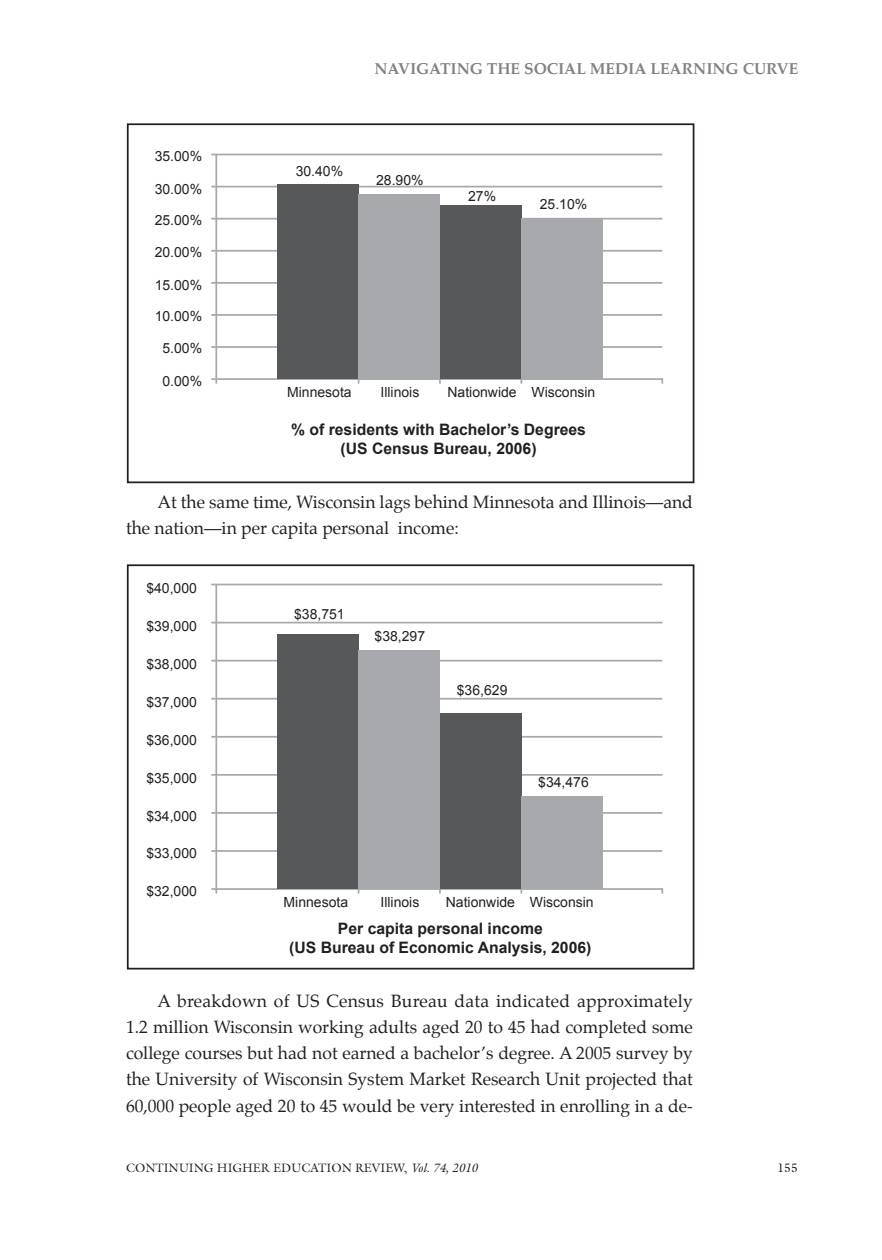
<style>
.page{position:relative;width:882px;height:1260px;background:#fff}
.page>*{position:absolute;margin:0;border:0;box-sizing:border-box;transform-origin:0 0}
._05b__Body-Regular{font:17.5px/26.2px "Palatino";color:#231f20}
.t1{font:700 15.75px/18.9px "Arial";color:#231f20;text-align:center}
._09b__Page_Title-Rig{font:700 15.75px "Palatino";color:#808285}
.t2{font:14px "Arial";color:#231f20}
.t3{font:12.25px "Galliard";color:#231f20}
.s1{font-style:italic}
</style>
<div class="page">
<div style="left:127px;top:123px;width:567px;height:360px;border:2px solid #231f20"></div>
<hr style="left:211px;top:154px;width:451px;height:1px;background:#a8a9ad">
<hr style="left:211px;top:186px;width:451px;height:1px;background:#a8a9ad">
<hr style="left:211px;top:218px;width:451px;height:2px;background:#a8a9ad">
<hr style="left:211px;top:250px;width:451px;height:2px;background:#a8a9ad">
<hr style="left:211px;top:282px;width:451px;height:2px;background:#a8a9ad">
<hr style="left:211px;top:314px;width:451px;height:2px;background:#a8a9ad">
<hr style="left:211px;top:346px;width:451px;height:2px;background:#a8a9ad">
<hr style="left:211px;top:378px;width:451px;height:2px;background:#a8a9ad">
<hr style="left:215px;top:155px;width:2px;height:229px;background:#a8a9ad">
<div style="left:277px;top:184px;width:82px;height:195px;background:#57585a"></div>
<div style="left:359px;top:194px;width:81px;height:185px;background:#a8a9ad"></div>
<div style="left:440px;top:206px;width:81px;height:173px;background:#57585a"></div>
<div style="left:521px;top:219px;width:82px;height:160px;background:#a8a9ad"></div>
<div style="left:127px;top:564px;width:567px;height:406px;border:2px solid #231f20"></div>
<hr style="left:211px;top:584px;width:451px;height:1px;background:#a8a9ad">
<hr style="left:211px;top:622px;width:451px;height:1px;background:#a8a9ad">
<hr style="left:211px;top:660px;width:451px;height:2px;background:#a8a9ad">
<hr style="left:211px;top:698px;width:451px;height:2px;background:#a8a9ad">
<hr style="left:211px;top:736px;width:451px;height:2px;background:#a8a9ad">
<hr style="left:211px;top:774px;width:451px;height:2px;background:#a8a9ad">
<hr style="left:211px;top:812px;width:451px;height:2px;background:#a8a9ad">
<hr style="left:211px;top:850px;width:451px;height:2px;background:#a8a9ad">
<hr style="left:211px;top:888px;width:451px;height:2px;background:#a8a9ad">
<hr style="left:215px;top:585px;width:2px;height:309px;background:#a8a9ad">
<div style="left:277px;top:634px;width:82px;height:255px;background:#57585a"></div>
<div style="left:359px;top:651px;width:81px;height:238px;background:#a8a9ad"></div>
<div style="left:440px;top:714px;width:81px;height:175px;background:#57585a"></div>
<div style="left:521px;top:797px;width:82px;height:92px;background:#a8a9ad"></div>
<p class="t2" style="left:155px;top:147px;width:49px">35.00%</p>
<p class="t2" style="left:155px;top:179px;width:49px">30.00%</p>
<p class="t2" style="left:155px;top:211px;width:49px">25.00%</p>
<p class="t2" style="left:155px;top:243px;width:49px">20.00%</p>
<p class="t2" style="left:155px;top:276px;width:49px">15.00%</p>
<p class="t2" style="left:155px;top:307px;width:49px">10.00%</p>
<p class="t2" style="left:163px;top:339px;width:41px">5.00%</p>
<p class="t2" style="left:163px;top:372px;width:41px">0.00%</p>
<p class="_09b__Page_Title-Rig" style="left:374px;top:55px;width:425px">NAVIGATING THE SOCIAL MEDIA LEARNING CURVE</p>
<p class="t2" style="left:296px;top:162px;width:49px">30.40%</p>
<p class="t2" style="left:376px;top:171px;width:49px">28.90%</p>
<p class="t2" style="left:468px;top:186px;width:30px">27%</p>
<p class="t2" style="left:540px;top:195px;width:49px">25.10%</p>
<p class="t2" style="left:532px;top:383px;width:65px">Wisconsin</p>
<p class="t2" style="left:287px;top:383px;width:66px">Minnesota</p>
<p class="t2" style="left:380px;top:383px;width:40px">Illinois</p>
<p class="t2" style="left:448px;top:383px;width:71px">Nationwide</p>
<p class="t1" style="left:291px;top:421px;width:296px">% of residents with Bachelor’s Degrees (US Census Bureau, 2006)</p>
<p class="_05b__Body-Regular" style="left:126px;top:489px;width:569px;text-indent:32px">At the same time, Wisconsin lags behind Minnesota and Illinois—and the nation—in per capita personal income:</p>
<p class="t2" style="left:146px;top:578px;width:52px">$40,000</p>
<p class="t2" style="left:146px;top:617px;width:52px">$39,000</p>
<p class="t2" style="left:146px;top:655px;width:52px">$38,000</p>
<p class="t2" style="left:146px;top:693px;width:52px">$37,000</p>
<p class="t2" style="left:146px;top:731px;width:52px">$36,000</p>
<p class="t2" style="left:146px;top:769px;width:52px">$35,000</p>
<p class="t2" style="left:146px;top:807px;width:52px">$34,000</p>
<p class="t2" style="left:146px;top:844px;width:52px">$33,000</p>
<p class="t2" style="left:146px;top:882px;width:52px">$32,000</p>
<p class="t2" style="left:294px;top:605px;width:52px">$38,751</p>
<p class="t2" style="left:375px;top:627px;width:52px">$38,297</p>
<p class="t2" style="left:457px;top:681px;width:52px">$36,629</p>
<p class="t2" style="left:538px;top:773px;width:52px">$34,476</p>
<p class="t2" style="left:530px;top:893px;width:65px">Wisconsin</p>
<p class="t2" style="left:284px;top:893px;width:66px">Minnesota</p>
<p class="t2" style="left:380px;top:893px;width:40px">Illinois</p>
<p class="t2" style="left:446px;top:893px;width:71px">Nationwide</p>
<p class="t1" style="left:289px;top:919px;width:304px">Per capita personal income<br>(US Bureau of Economic Analysis, 2006)</p>
<p class="_05b__Body-Regular" style="left:126px;top:987px;width:568px;text-align:justify;text-indent:32px">A breakdown of US Census Bureau data indicated approximately 1.2 million Wisconsin working adults aged 20 to 45 had completed some college courses but had not earned a bachelor’s degree. A 2005 survey by the University of Wisconsin System Market Research Unit projected that 60,000 people aged 20 to 45 would be very interested in enrolling in a de-</p>
<p class="t3" style="left:126px;top:1160px;width:353px">CONTINUING HIGHER EDUCATION REVIEW, <span class="s1">Vol. 74, 2010</span></p>
<p class="t3" style="left:777px;top:1160px;width:22px">155</p>
</div>
